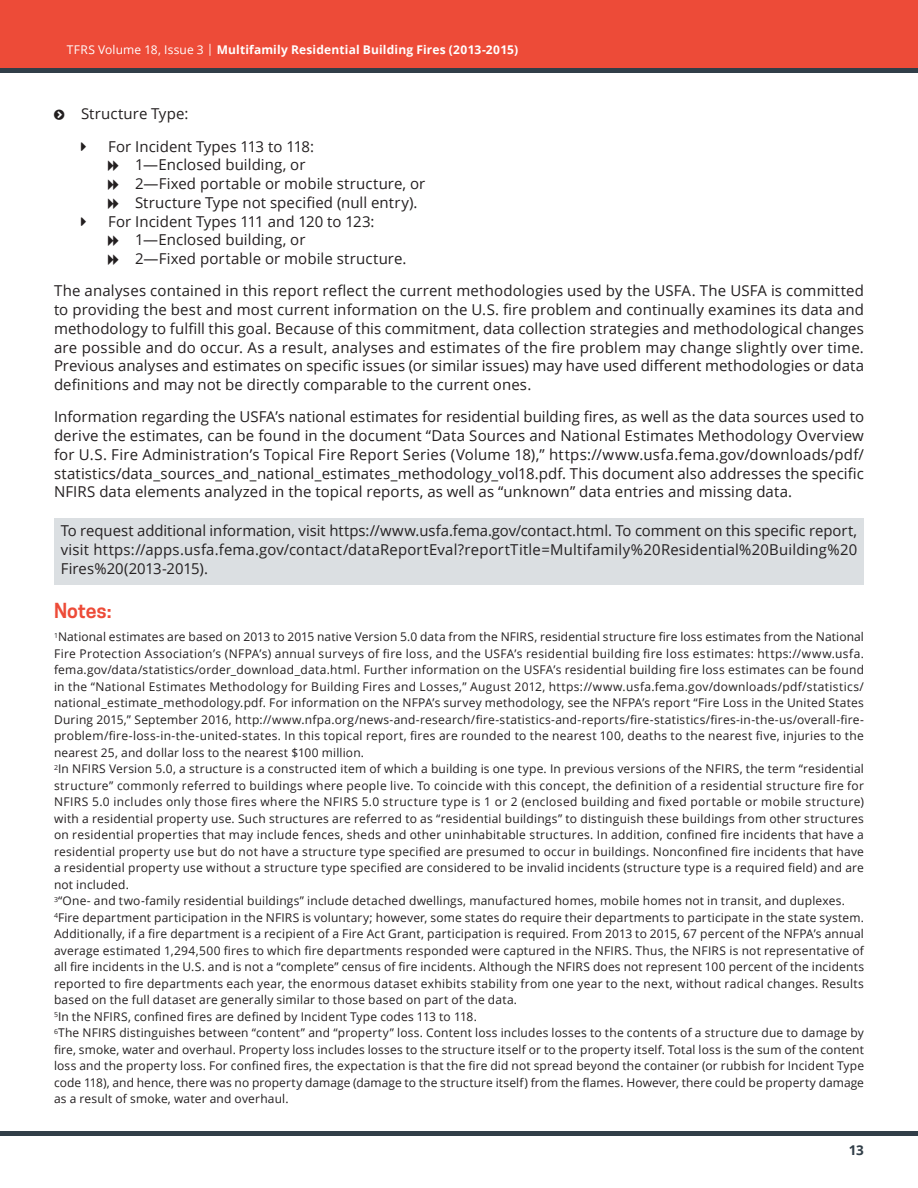
<style>
.page{position:relative;width:918px;height:1188px;background:#fff}
.page>*{position:absolute;margin:0;border:0;box-sizing:border-box;transform-origin:0 0}
.Subhead{font:600 19.5px "Cooper Hewitt";letter-spacing:-.005em;color:#ed4b38}
.Body_Text{font:15px/18.8px "Open Sans";letter-spacing:.005em;color:#231f20;text-align:justify}
.Body_Text_-_addition{font:15px/18.8px "Open Sans";letter-spacing:.01em;color:#231f20;text-align:justify}
.t1{font:700 13.5px "Open Sans";color:#313e48}
.t2{font:12px/16.5px "Open Sans";letter-spacing:.015em;color:#231f20;text-align:justify}
.t3{font:700 12px "Open Sans";letter-spacing:.015em;color:#fff}
.s1{font-weight:400}
</style>
<div class="page">
<div style="left:0;top:0;width:918px;height:71px;background:#ed4b38"></div>
<hr style="left:0;top:68px;width:918px;height:4px;background:#313e48">
<hr style="left:0;top:1132px;width:918px;height:4px;background:#313e48">
<div style="left:54px;top:518px;width:810px;height:66px;background:#dbdfe2"></div>
<p class="t3" style="left:67px;top:41px;width:453px"><span class="s1">TFRS Volume 18, Issue 3 |</span> Multifamily Residential Building Fires (2013-2015)</p>
<p class="Body_Text" style="left:81px;top:104px;width:109px">Structure Type:</p>
<p class="Body_Text" style="left:108px;top:137px;width:208px">For Incident Types 113 to 118:</p>
<p class="Body_Text" style="left:135px;top:155px;width:172px">1—Enclosed building, or</p>
<p class="Body_Text" style="left:135px;top:174px;width:292px">2—Fixed portable or mobile structure, or</p>
<p class="Body_Text" style="left:135px;top:193px;width:284px">Structure Type not specified (null entry).</p>
<p class="Body_Text" style="left:108px;top:212px;width:268px">For Incident Types 111 and 120 to 123:</p>
<p class="Body_Text" style="left:135px;top:230px;width:172px">1—Enclosed building, or</p>
<p class="Body_Text" style="left:135px;top:249px;width:273px">2—Fixed portable or mobile structure.</p>
<p class="Body_Text" style="left:54px;top:281px;width:812px">The analyses contained in this report reflect the current methodologies used by the USFA. The USFA is committed to providing the best and most current information on the U.S. fire problem and continually examines its data and methodology to fulfill this goal. Because of this commitment, data collection strategies and methodological changes are possible and do occur. As a result, analyses and estimates of the fire problem may change slightly over time.<br>Previous analyses and estimates on specific issues (or similar issues) may have used different methodologies or data definitions and may not be directly comparable to the current ones.</p>
<p class="Body_Text" style="left:54px;top:407px;width:812px">Information regarding the USFA’s national estimates for residential building fires, as well as the data sources used to derive the estimates, can be found in the document “Data Sources and National Estimates Methodology Overview for U.S. Fire Administration’s Topical Fire Report Series (Volume 18),” https://www.usfa.fema.gov/downloads/pdf/ statistics/data_sources_and_national_estimates_methodology_vol18.pdf. This document also addresses the specific NFIRS data elements analyzed in the topical reports, as well as “unknown” data entries and missing data.</p>
<p class="Body_Text_-_addition" style="left:61px;top:521px;width:798px">To request additional information, visit https://www.usfa.fema.gov/contact.html. To comment on this specific report, visit https://apps.usfa.fema.gov/contact/dataReportEval?reportTitle=Multifamily%20Residential%20Building%20<br>Fires%20(2013-2015).</p>
<p class="Subhead" style="left:54px;top:599px;width:59px">Notes:</p>
<p class="t2" style="left:54px;top:629px;width:812px"><sup>1</sup>National estimates are based on 2013 to 2015 native Version 5.0 data from the NFIRS, residential structure fire loss estimates from the National Fire Protection Association’s (NFPA’s) annual surveys of fire loss, and the USFA’s residential building fire loss estimates: https://www.usfa. fema.gov/data/statistics/order_download_data.html. Further information on the USFA’s residential building fire loss estimates can be found in the “National Estimates Methodology for Building Fires and Losses,” August 2012, https://www.usfa.fema.gov/downloads/pdf/statistics/ national_estimate_methodology.pdf. For information on the NFPA’s survey methodology, see the NFPA’s report “Fire Loss in the United States During 2015,” September 2016, http://www.nfpa.org/news-and-research/fire-statistics-and-reports/fire-statistics/fires-in-the-us/overall-fire&shy;problem/fire-loss-in-the-united-states. In this topical report, fires are rounded to the nearest 100, deaths to the nearest five, injuries to the nearest 25, and dollar loss to the nearest $100 million.</p>
<p class="t2" style="left:54px;top:761px;width:812px"><sup>2</sup>In NFIRS Version 5.0, a structure is a constructed item of which a building is one type. In previous versions of the NFIRS, the term “residential structure” commonly referred to buildings where people live. To coincide with this concept, the definition of a residential structure fire for NFIRS 5.0 includes only those fires where the NFIRS 5.0 structure type is 1 or 2 (enclosed building and fixed portable or mobile structure) with a residential property use. Such structures are referred to as “residential buildings” to distinguish these buildings from other structures on residential properties that may include fences, sheds and other uninhabitable structures. In addition, confined fire incidents that have a residential property use but do not have a structure type specified are presumed to occur in buildings. Nonconfined fire incidents that have a residential property use without a structure type specified are considered to be invalid incidents (structure type is a required field) and are not included.</p>
<p class="t2" style="left:54px;top:893px;width:793px"><sup>3</sup>“One- and two-family residential buildings” include detached dwellings, manufactured homes, mobile homes not in transit, and duplexes.</p>
<p class="t2" style="left:54px;top:909px;width:812px"><sup>4</sup>Fire department participation in the NFIRS is voluntary; however, some states do require their departments to participate in the state system.<br>Additionally, if a fire department is a recipient of a Fire Act Grant, participation is required. From 2013 to 2015, 67 percent of the NFPA’s annual average estimated 1,294,500 fires to which fire departments responded were captured in the NFIRS. Thus, the NFIRS is not representative of all fire incidents in the U.S. and is not a “complete” census of fire incidents. Although the NFIRS does not represent 100 percent of the incidents reported to fire departments each year, the enormous dataset exhibits stability from one year to the next, without radical changes. Results based on the full dataset are generally similar to those based on part of the data.</p>
<p class="t2" style="left:54px;top:1008px;width:424px"><sup>5</sup>In the NFIRS, confined fires are defined by Incident Type codes 113 to 118.</p>
<p class="t2" style="left:54px;top:1025px;width:812px"><sup>6</sup>The NFIRS distinguishes between “content” and “property” loss. Content loss includes losses to the contents of a structure due to damage by fire, smoke, water and overhaul. Property loss includes losses to the structure itself or to the property itself. Total loss is the sum of the content loss and the property loss. For confined fires, the expectation is that the fire did not spread beyond the container (or rubbish for Incident Type code 118), and hence, there was no property damage (damage to the structure itself) from the flames. However, there could be property damage as a result of smoke, water and overhaul.</p>
<p class="t1" style="left:849px;top:1141px;width:17px">13</p>
</div>
